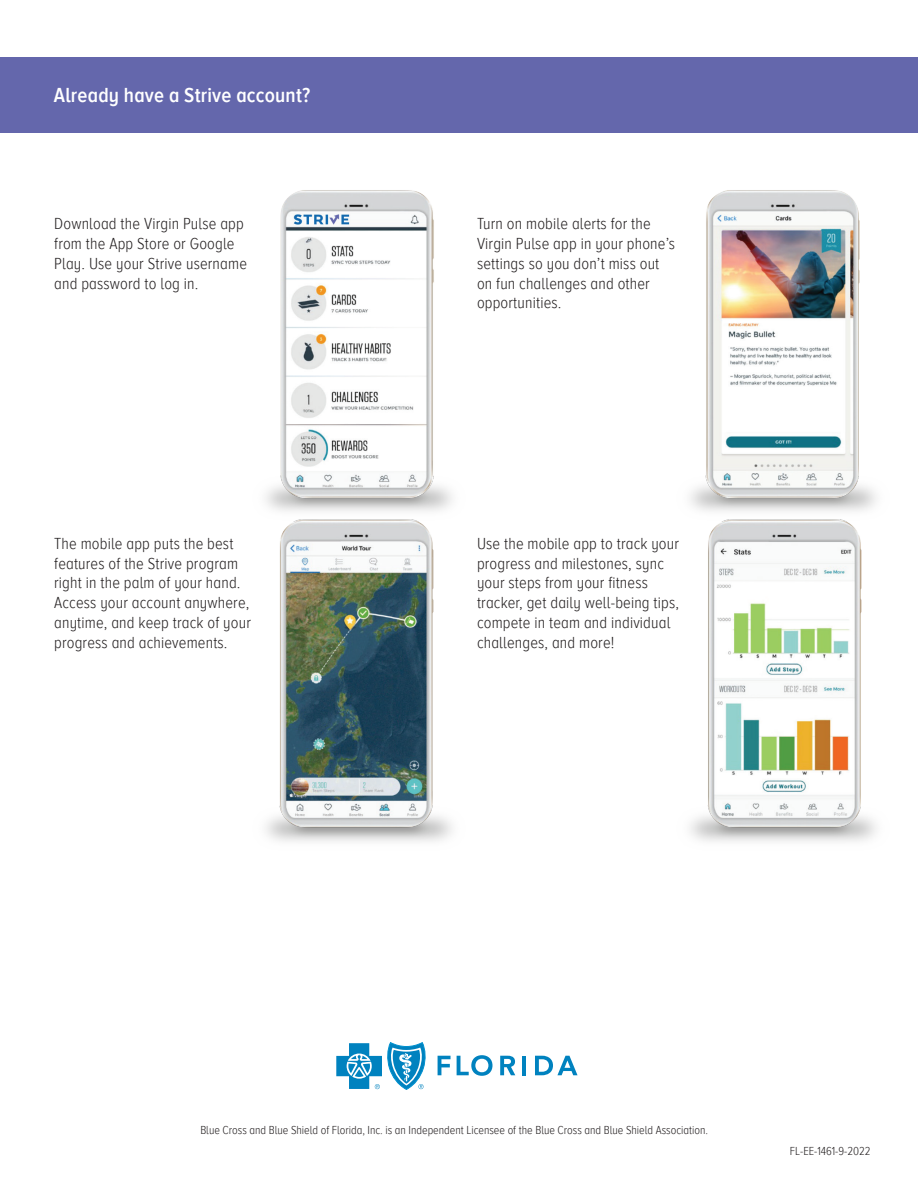
<style>
.page{position:relative;width:918px;height:1188px;background:#fff}
.page>*{position:absolute;margin:0;border:0;box-sizing:border-box;transform-origin:0 0}
.subhead_color_italic{font:600 21px "Proxima Nova A Cond";letter-spacing:.01em;color:#fff}
.t1{font:300 16.5px/19.8px "Proxima Nova A Cond";letter-spacing:.01em;color:#231f20}
.Footnote{font:300 12px "Proxima Nova A Cond";color:#231f20}
</style>
<div class="page">
<div style="left:0;top:57px;width:918px;height:76px;background:#6467ac"></div>
<img style="left:266px;top:190px;width:611px;height:652px">
<svg style="left:336px;top:1042px;width:90px;height:48px"></svg>
<svg style="left:438px;top:1056px;width:13px;height:19px"></svg>
<svg style="left:457px;top:1055px;width:35px;height:21px"></svg>
<hr style="left:522px;top:1056px;width:4px;height:19px;background:#0082bf">
<svg style="left:535px;top:1056px;width:43px;height:19px"></svg>
<svg style="left:500px;top:1056px;width:15px;height:19px"></svg>
<p class="subhead_color_italic" style="left:54px;top:84px;width:258px">Already have a Strive account?</p>
<p class="t1" style="left:54px;top:214px;width:194px">Download the Virgin Pulse app from the App Store or Google<br>Play. Use your Strive username and password to log in.</p>
<p class="t1" style="left:54px;top:534px;width:198px">The mobile app puts the best features of the Strive program right in the palm of your hand.<br>Access your account anywhere, anytime, and keep track of your progress and achievements.</p>
<p class="t1" style="left:477px;top:214px;width:200px">Turn on mobile alerts for the<br>Virgin Pulse app in your phone’s settings so you don’t miss out on fun challenges and other opportunities.</p>
<p class="t1" style="left:477px;top:534px;width:204px">Use the mobile app to track your progress and milestones, sync your steps from your fitness tracker, get daily well-being tips, compete in team and individual challenges, and more!</p>
<p class="Footnote" style="left:200px;top:1123px;width:509px">Blue Cross and Blue Shield of Florida, Inc. is an Independent Licensee of the Blue Cross and Blue Shield Association.</p>
<p class="Footnote" style="left:790px;top:1144px;width:82px">FL-EE-1461-9-2022</p>
</div>
